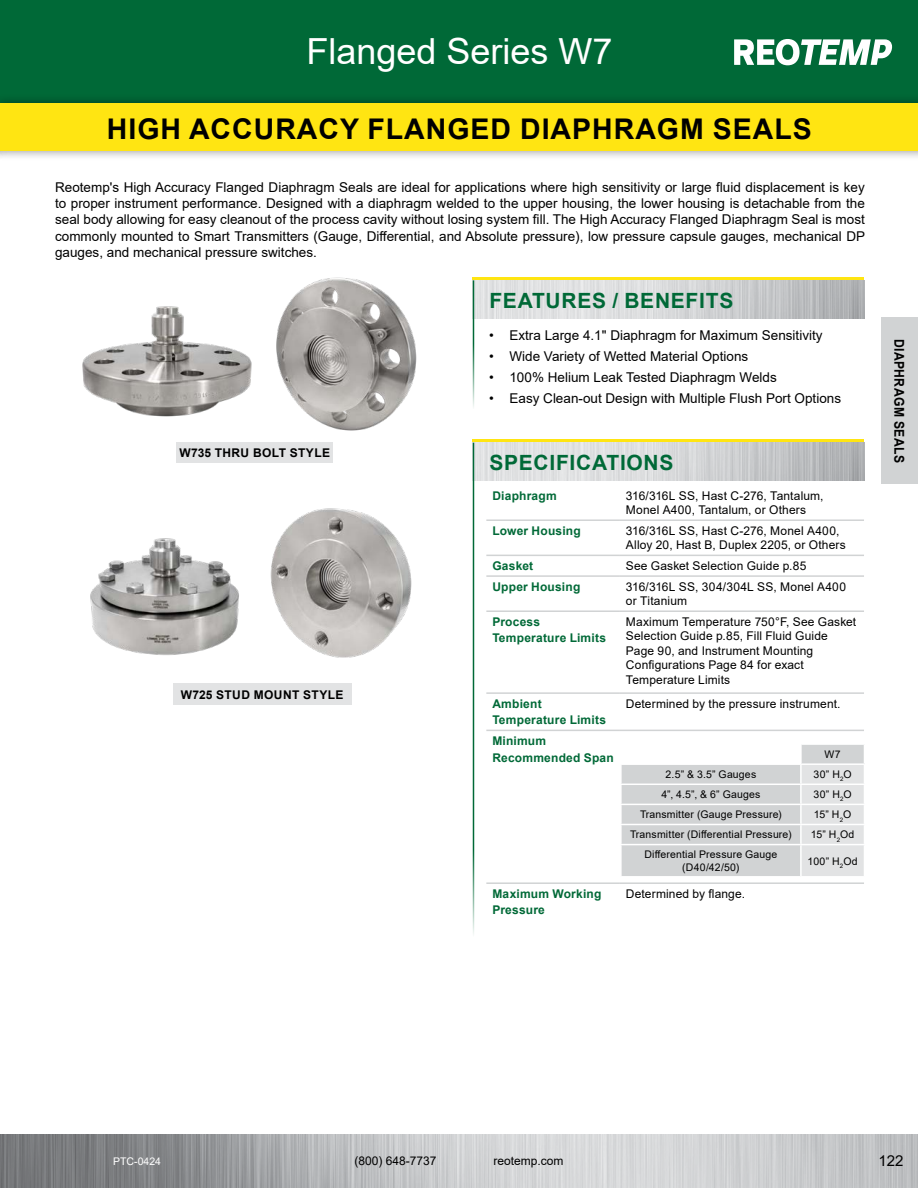
<style>
.page{position:relative;width:918px;height:1188px;background:#fff}
.page>*{position:absolute;margin:0;border:0;box-sizing:border-box;transform-origin:0 0}
.H1_Series{font:36px "Arial";color:#fff}
.H2_Product{font:700 28.5px "Arial";letter-spacing:.035em;color:#000}
.Feature_Ben_Spec_H1{font:700 21px "Arial";letter-spacing:.035em;color:#006937}
.t1{font:15px "Arial";color:#000}
.Product_Description_Body{font:13.5px/16.2px "Arial";color:#000;text-align:justify}
.t2{font:700 13.5px "Arial";letter-spacing:.035em;color:#000;scale:.9 1}
.Spec_Table_Body_Style{font:12px/14.4px "Arial";letter-spacing:.01em;color:#000}
.Spec_H1{font:700 12px/16.5px "Arial";letter-spacing:.015em;color:#006937}
.Paragraph_Style_1{font:700 12px "Arial";letter-spacing:.035em;color:#000}
.Spec_Body_Process_Black__table_body{font:10.5px "Arial";letter-spacing:.015em;color:#000}
.t3{font:10.5px "Arial";color:#fff}
</style>
<div class="page">
<img style="left:0;top:1134px;width:918px;height:54px">
<div style="left:0;top:0;width:918px;height:103px;background:#006937"></div>
<svg style="left:734px;top:39px;width:158px;height:26px"></svg>
<div style="left:0;top:93px;width:918px;height:68px;background:#000;opacity:.4"></div>
<div style="left:0;top:103px;width:918px;height:48px;background:#ffe512"></div>
<div style="left:881px;top:318px;width:37px;height:166px;background:#d1d3d4"></div>
<hr style="left:486px;top:519px;width:134px;height:2px;background:#d1d3d4">
<hr style="left:620px;top:519px;width:244px;height:2px;background:#d1d3d4">
<hr style="left:486px;top:555px;width:134px;height:1px;background:#d1d3d4">
<hr style="left:620px;top:555px;width:244px;height:1px;background:#d1d3d4">
<hr style="left:486px;top:575px;width:134px;height:2px;background:#d1d3d4">
<hr style="left:620px;top:575px;width:244px;height:2px;background:#d1d3d4">
<hr style="left:486px;top:610px;width:134px;height:2px;background:#d1d3d4">
<hr style="left:620px;top:610px;width:244px;height:2px;background:#d1d3d4">
<hr style="left:486px;top:692px;width:134px;height:2px;background:#d1d3d4">
<hr style="left:620px;top:692px;width:244px;height:2px;background:#d1d3d4">
<hr style="left:486px;top:730px;width:134px;height:1px;background:#d1d3d4">
<hr style="left:620px;top:730px;width:244px;height:1px;background:#d1d3d4">
<hr style="left:486px;top:882px;width:134px;height:2px;background:#d1d3d4">
<hr style="left:620px;top:882px;width:244px;height:2px;background:#d1d3d4">
<svg style="left:621px;top:745px;width:244px;height:131px;background:#dcddde"></svg>
<hr style="left:620px;top:844px;width:181px;height:1px;background:#fff">
<hr style="left:620px;top:845px;width:2px;height:31px;background:#fff">
<hr style="left:801px;top:844px;width:64px;height:1px;background:#fff">
<hr style="left:800px;top:845px;width:2px;height:31px;background:#fff">
<hr style="left:864px;top:845px;width:1px;height:31px;background:#fff">
<svg style="left:473px;top:439px;width:391px;height:4px;background:#f3e042"></svg>
<img style="left:474px;top:443px;width:390px;height:38px">
<hr style="left:473px;top:443px;width:1px;height:494px;background:#006937">
<div style="left:473px;top:277px;width:391px;height:8px;background:#ffe512"></div>
<img style="left:474px;top:280px;width:390px;height:38px">
<hr style="left:473px;top:280px;width:1px;height:129px;background:#006937">
<img style="left:82px;top:306px;width:170px;height:111px">
<img style="left:276px;top:277px;width:141px;height:154px">
<div style="left:177px;top:442px;width:156px;height:20px;background:#e2e3e4"></div>
<img style="left:270px;top:508px;width:142px;height:150px">
<img style="left:90px;top:538px;width:149px;height:117px">
<div style="left:173px;top:684px;width:179px;height:21px;background:#e2e3e4"></div>
<p class="H1_Series" style="left:306px;top:27px;width:308px">Flanged Series W7</p>
<p class="H2_Product" style="left:107px;top:109px;width:706px">HIGH ACCURACY FLANGED DIAPHRAGM SEALS</p>
<p class="Product_Description_Body" style="left:55px;top:179px;width:812px">Reotemp's High Accuracy Flanged Diaphragm Seals are ideal for applications where high sensitivity or large fluid displacement is key to proper instrument performance. Designed with a diaphragm welded to the upper housing, the lower housing is detachable from the seal body allowing for easy cleanout of the process cavity without losing system fill. The High Accuracy Flanged Diaphragm Seal is most commonly mounted to Smart Transmitters (Gauge, Differential, and Absolute pressure), low pressure capsule gauges, mechanical DP gauges, and mechanical pressure switches.</p>
<p class="Paragraph_Style_1" style="left:180px;top:444px;width:152px">W735 THRU BOLT STYLE</p>
<p class="Paragraph_Style_1" style="left:181px;top:686px;width:164px">W725 STUD MOUNT STYLE</p>
<p class="Feature_Ben_Spec_H1" style="left:489px;top:286px;width:245px">FEATURES / BENEFITS</p>
<p class="Product_Description_Body" style="left:489px;top:328px;width:335px">• Extra Large 4.1" Diaphragm for Maximum Sensitivity</p>
<p class="Product_Description_Body" style="left:489px;top:349px;width:261px">• Wide Variety of Wetted Material Options</p>
<p class="Product_Description_Body" style="left:489px;top:370px;width:289px">• 100% Helium Leak Tested Diaphragm Welds</p>
<p class="Product_Description_Body" style="left:489px;top:391px;width:353px">• Easy Clean-out Design with Multiple Flush Port Options</p>
<p class="Feature_Ben_Spec_H1" style="left:489px;top:448px;width:186px">SPECIFICATIONS</p>
<p class="Spec_H1" style="left:492px;top:487px;width:66px">Diaphragm</p>
<p class="Spec_Table_Body_Style" style="left:626px;top:488px;width:199px">316/316L SS, Hast C-276, Tantalum,<br>Monel A400, Tantalum, or Others</p>
<p class="Spec_H1" style="left:492px;top:523px;width:90px">Lower Housing</p>
<p class="Spec_Table_Body_Style" style="left:626px;top:523px;width:221px">316/316L SS, Hast C-276, Monel A400,<br>Alloy 20, Hast B, Duplex 2205, or Others</p>
<p class="Spec_H1" style="left:492px;top:558px;width:42px">Gasket</p>
<p class="Spec_Table_Body_Style" style="left:626px;top:559px;width:182px">See Gasket Selection Guide p.85</p>
<p class="Spec_H1" style="left:492px;top:578px;width:89px">Upper Housing</p>
<p class="Spec_Table_Body_Style" style="left:626px;top:579px;width:222px">316/316L SS, 304/304L SS, Monel A400 or Titanium</p>
<p class="Spec_H1" style="left:492px;top:614px;width:115px">Process<br>Temperature Limits</p>
<p class="Spec_Table_Body_Style" style="left:626px;top:614px;width:232px">Maximum Temperature 750°F, See Gasket<br>Selection Guide p.85, Fill Fluid Guide<br>Page 90, and Instrument Mounting<br>Configurations Page 84 for exact<br>Temperature Limits</p>
<p class="Spec_H1" style="left:492px;top:696px;width:115px">Ambient<br>Temperature Limits</p>
<p class="Spec_Table_Body_Style" style="left:626px;top:696px;width:216px">Determined by the pressure instrument.</p>
<p class="Spec_H1" style="left:492px;top:733px;width:123px">Minimum<br>Recommended Span</p>
<p class="Spec_Body_Process_Black__table_body" style="left:825px;top:747px;width:18px">W7</p>
<p class="Spec_Body_Process_Black__table_body" style="left:666px;top:767px;width:92px">2.5” &amp; 3.5” Gauges</p>
<p class="Spec_Body_Process_Black__table_body" style="left:814px;top:767px;width:40px">30” H<sub>2</sub>O</p>
<p class="Spec_Body_Process_Black__table_body" style="left:661px;top:787px;width:101px">4”, 4.5”, &amp; 6” Gauges</p>
<p class="Spec_Body_Process_Black__table_body" style="left:814px;top:787px;width:40px">30” H<sub>2</sub>O</p>
<p class="Spec_Body_Process_Black__table_body" style="left:640px;top:807px;width:143px">Transmitter (Gauge Pressure)</p>
<p class="Spec_Body_Process_Black__table_body" style="left:814px;top:807px;width:39px">15” H<sub>2</sub>O</p>
<p class="Spec_Body_Process_Black__table_body" style="left:630px;top:827px;width:163px">Transmitter (Differential Pressure)</p>
<p class="Spec_Body_Process_Black__table_body" style="left:811px;top:827px;width:45px">15” H<sub>2</sub>Od</p>
<p class="Spec_Body_Process_Black__table_body" style="left:644px;top:847px;width:134px">Differential Pressure Gauge</p>
<p class="Spec_Body_Process_Black__table_body" style="left:682px;top:860px;width:59px">(D40/42/50)</p>
<p class="Spec_Body_Process_Black__table_body" style="left:808px;top:854px;width:52px">100” H<sub>2</sub>Od</p>
<p class="Spec_H1" style="left:492px;top:886px;width:111px">Maximum Working<br>Pressure</p>
<p class="Spec_Table_Body_Style" style="left:626px;top:886px;width:121px">Determined by flange.</p>
<p class="t2" style="left:909px;top:339px;width:140px;rotate:90deg">DIAPHRAGM SEALS</p>
<p class="t3" style="left:113px;top:1154px;width:49px">PTC-0424</p>
<p class="Spec_Table_Body_Style" style="left:355px;top:1154px;width:84px">(800) 648-7737</p>
<p class="Spec_Table_Body_Style" style="left:493px;top:1154px;width:72px">reotemp.com</p>
<p class="t1" style="left:878px;top:1151px;width:27px">122</p>
</div>
